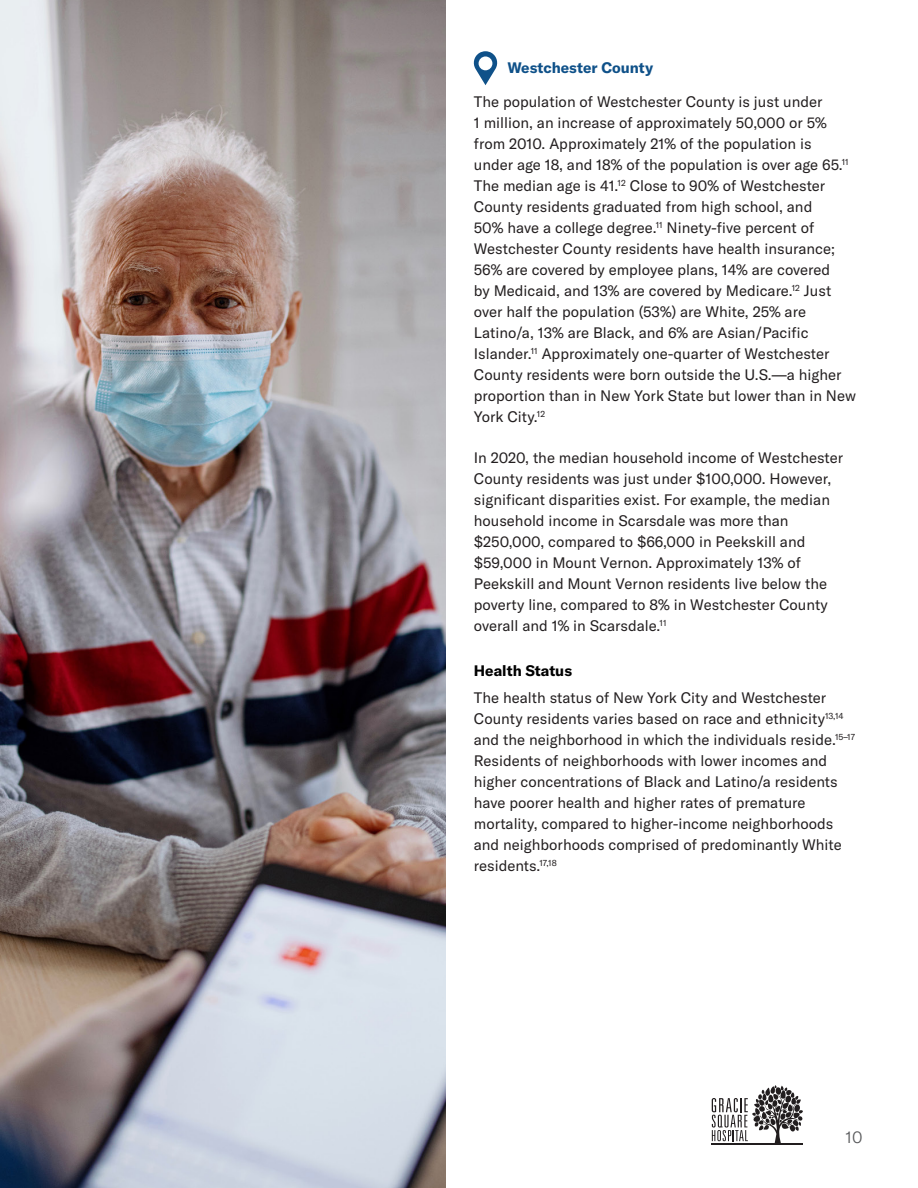
<style>
.page{position:relative;width:918px;height:1188px;background:#fff}
.page>*{position:absolute;margin:0;border:0;box-sizing:border-box;transform-origin:0 0}
.t1{font:300 16.5px "GT America";color:#57585a}
.Paragraph_Text{font:15px/21px "GT America";color:#231f20}
.Paragraph_Text-2{font:700 15px "GT America";color:#0f5189}
.t2{font:700 15px "GT America";color:#000}
</style>
<div class="page">
<svg style="left:712px;top:1085px;width:91px;height:59px"></svg>
<svg style="left:767px;top:1095px;width:8px;height:8px"></svg>
<svg style="left:473px;top:51px;width:25px;height:34px"></svg>
<img style="left:0;top:0;width:446px;height:1188px">
<p class="Paragraph_Text-2" style="left:508px;top:58px;width:147px">Westchester County</p>
<p class="Paragraph_Text" style="left:474px;top:91px;width:384px">The population of Westchester County is just under<br>1 million, an increase of approximately 50,000 or 5% from 2010. Approximately 21% of the population is<br>under age 18, and 18% of the population is over age 65.<sup>11<br></sup>The median age is 41.<sup>12</sup> Close to 90% of Westchester County residents graduated from high school, and<br>50% have a college degree.<sup>11</sup> Ninety-five percent of Westchester County residents have health insurance; 56% are covered by employee plans, 14% are covered<br>by Medicaid, and 13% are covered by Medicare.<sup>12</sup> Just over half the population (53%) are White, 25% are Latino/a, 13% are Black, and 6% are Asian/Pacific Islander.<sup>11</sup> Approximately one-quarter of Westchester County residents were born outside the U.S.—a higher proportion than in New York State but lower than in New York City.<sup>12</sup></p>
<p class="Paragraph_Text" style="left:474px;top:448px;width:371px">In 2020, the median household income of Westchester County residents was just under $100,000. However, significant disparities exist. For example, the median household income in Scarsdale was more than $250,000, compared to $66,000 in Peekskill and $59,000 in Mount Vernon. Approximately 13% of Peekskill and Mount Vernon residents live below the poverty line, compared to 8% in Westchester County overall and 1% in Scarsdale.<sup>11</sup></p>
<h4 class="t2" style="left:474px;top:661px;width:100px">Health Status</h4>
<p class="Paragraph_Text" style="left:474px;top:688px;width:383px">The health status of New York City and Westchester County residents varies based on race and ethnicity<sup>13,14 </sup>and the neighborhood in which the individuals reside.<sup>15–17<br></sup>Residents of neighborhoods with lower incomes and higher concentrations of Black and Latino/a residents have poorer health and higher rates of premature mortality, compared to higher-income neighborhoods and neighborhoods comprised of predominantly White residents.<sup>17,18</sup></p>
<p class="t1" style="left:846px;top:1128px;width:18px">10</p>
</div>
